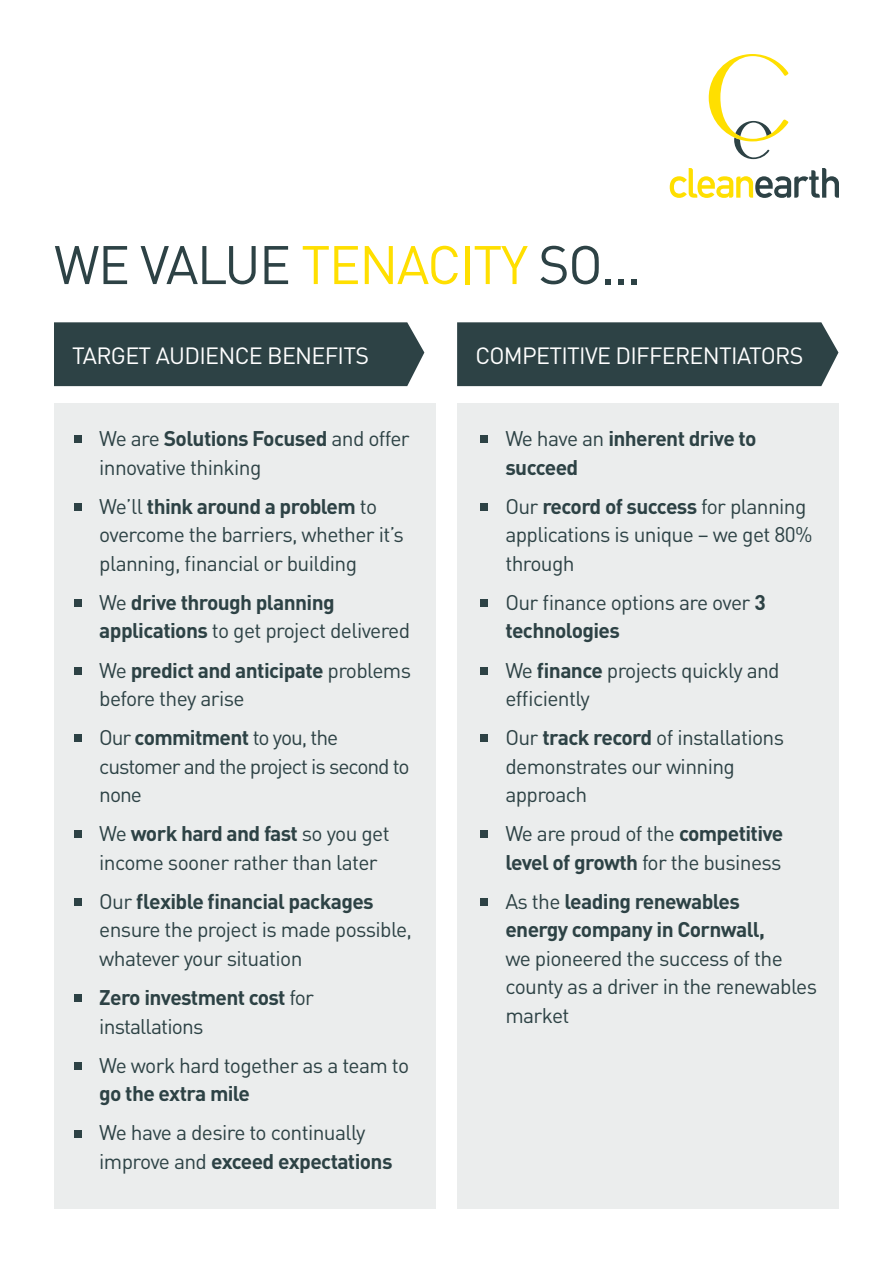
<style>
.page{position:relative;width:893px;height:1263px;background:#fff}
.page>*{position:absolute;margin:0;border:0;box-sizing:border-box;transform-origin:0 0}
.t1{font:53.4px "DIN";letter-spacing:-.03em;color:#2d4245}
.t2{font:23.25px "DIN";letter-spacing:-.03em;color:#fff}
.t3{font:21px/28.5px "DIN";letter-spacing:-.03em;color:#2d4245}
.t4{font:700 21px/28.5px "DIN";letter-spacing:-.03em;color:#2d4245}
.t5{font:21px/28.5px "DIN";letter-spacing:-.05em;color:#2d4245}
.s1{color:#ffdf00}
.s2{font-weight:700}
.s3{font-weight:400}
</style>
<div class="page">
<div style="left:457px;top:322px;width:381px;height:64px;background:#2d4245"></div>
<div style="left:54px;top:403px;width:382px;height:806px;background:#ebeded"></div>
<div style="left:457px;top:403px;width:382px;height:806px;background:#ebeded"></div>
<div style="left:74px;top:435px;width:7px;height:8px;background:#2d4245"></div>
<div style="left:74px;top:503px;width:7px;height:8px;background:#2d4245"></div>
<div style="left:74px;top:599px;width:7px;height:8px;background:#2d4245"></div>
<div style="left:74px;top:667px;width:7px;height:7px;background:#2d4245"></div>
<div style="left:74px;top:734px;width:7px;height:8px;background:#2d4245"></div>
<div style="left:74px;top:831px;width:7px;height:7px;background:#2d4245"></div>
<div style="left:74px;top:898px;width:7px;height:8px;background:#2d4245"></div>
<div style="left:74px;top:994px;width:7px;height:8px;background:#2d4245"></div>
<div style="left:74px;top:1062px;width:7px;height:8px;background:#2d4245"></div>
<div style="left:74px;top:1130px;width:7px;height:7px;background:#2d4245"></div>
<div style="left:54px;top:322px;width:370px;height:64px;background:#2d4245"></div>
<div style="left:480px;top:435px;width:7px;height:8px;background:#2d4245"></div>
<div style="left:480px;top:503px;width:7px;height:8px;background:#2d4245"></div>
<div style="left:480px;top:599px;width:7px;height:8px;background:#2d4245"></div>
<div style="left:480px;top:667px;width:7px;height:7px;background:#2d4245"></div>
<div style="left:480px;top:734px;width:7px;height:8px;background:#2d4245"></div>
<div style="left:480px;top:831px;width:7px;height:7px;background:#2d4245"></div>
<div style="left:480px;top:898px;width:7px;height:8px;background:#2d4245"></div>
<svg style="left:670px;top:168px;width:169px;height:30px"></svg>
<svg style="left:709px;top:54px;width:79px;height:105px"></svg>
<h1 class="t1" style="left:54px;top:231px;width:589px">WE VALUE <span class="s1">TENACITY</span> SO...</h1>
<p class="t2" style="left:72px;top:341px;width:298px">TARGET AUDIENCE BENEFITS</p>
<p class="t2" style="left:475px;top:341px;width:329px">COMPETITIVE DIFFERENTIATORS</p>
<p class="t3" style="left:99px;top:424px;width:312px">We are <span class="s2">Solutions Focused</span> and offer innovative thinking</p>
<p class="t3" style="left:99px;top:491px;width:306px">We’ll <span class="s2">think around a problem</span> to overcome the barriers, whether it’s planning, financial or building</p>
<p class="t4" style="left:99px;top:587px;width:312px"><span class="s3">We</span> drive through planning applications <span class="s3">to get project delivered</span></p>
<p class="t3" style="left:99px;top:655px;width:313px">We <span class="s2">predict and anticipate</span> problems before they arise</p>
<p class="t5" style="left:99px;top:723px;width:312px">Our <span class="s2">commitment</span> to you, the customer and the project is second to none</p>
<p class="t3" style="left:99px;top:819px;width:292px">We <span class="s2">work hard and fast</span> so you get income sooner rather than later</p>
<p class="t3" style="left:99px;top:887px;width:314px">Our <span class="s2">flexible financial packages </span>ensure the project is made possible, whatever your situation</p>
<p class="t4" style="left:99px;top:982px;width:216px">Zero investment cost <span class="s3">for installations</span></p>
<p class="t3" style="left:99px;top:1050px;width:311px">We work hard together as a team to</p>
<p class="t4" style="left:99px;top:1078px;width:152px">go the extra mile</p>
<p class="t3" style="left:99px;top:1118px;width:295px">We have a desire to continually improve and <span class="s2">exceed expectations</span></p>
<p class="t4" style="left:505px;top:423px;width:253px"><span class="s3">We have an</span> inherent drive to succeed</p>
<p class="t3" style="left:505px;top:491px;width:309px">Our <span class="s2">record of success</span> for planning applications is unique – we get 80% through</p>
<p class="t3" style="left:505px;top:588px;width:262px">Our finance options are over <span class="s2">3 technologies</span></p>
<p class="t3" style="left:505px;top:655px;width:276px">We <span class="s2">finance</span> projects quickly and efficiently</p>
<p class="t3" style="left:505px;top:723px;width:280px">Our <span class="s2">track record</span> of installations demonstrates our winning approach</p>
<p class="t3" style="left:505px;top:819px;width:280px">We are proud of the <span class="s2">competitive level of growth</span> for the business</p>
<p class="t4" style="left:505px;top:886px;width:261px"><span class="s3">As the</span> leading renewables energy company in Cornwall,</p>
<p class="t3" style="left:505px;top:944px;width:313px">we pioneered the success of the county as a driver in the renewables market</p>
</div>
